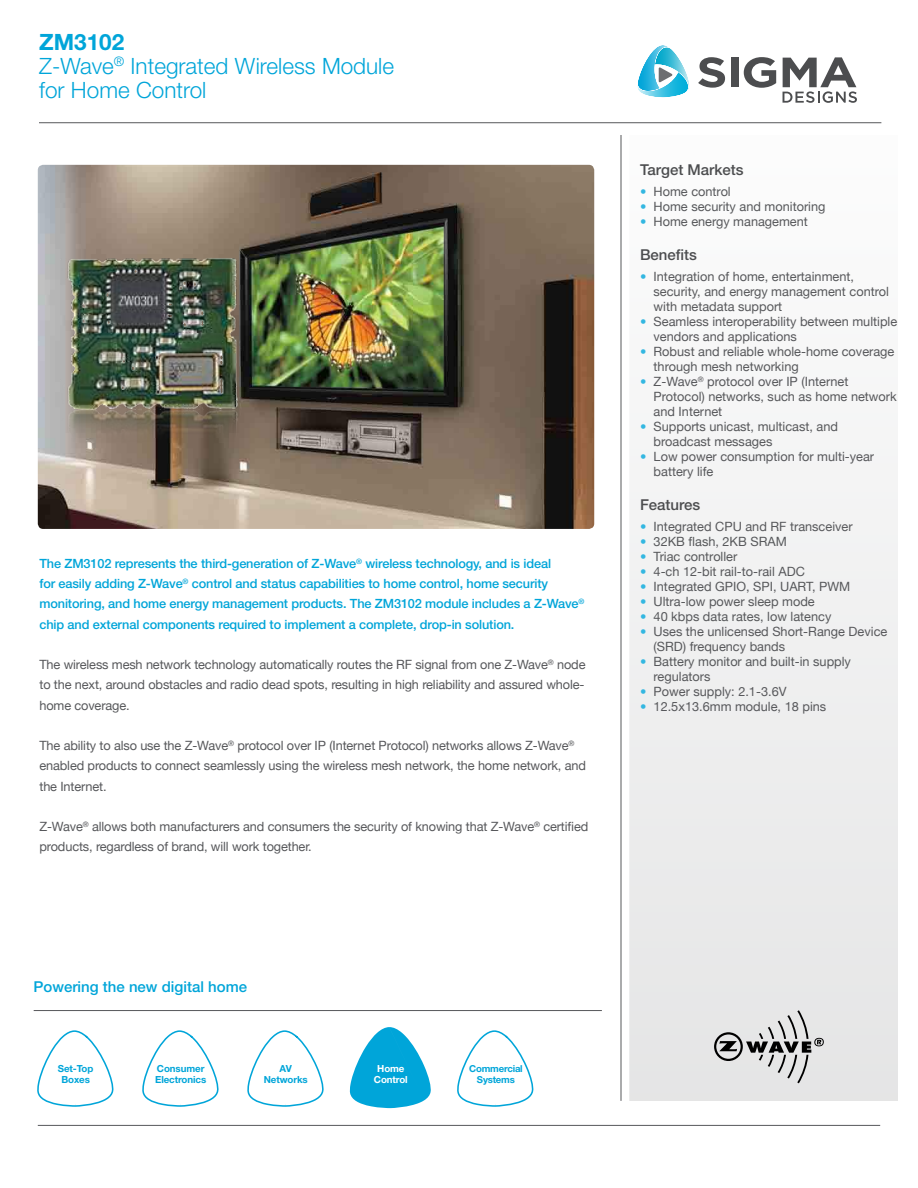
<style>
.page{position:relative;width:918px;height:1188px;background:#fff}
.page>*{position:absolute;margin:0;border:0;box-sizing:border-box;transform-origin:0 0}
.t1{font:300 22.5px/24px "Helvetica Neue LT Pro";color:#00a5d9}
.t2{font:500 15px "Helvetica Neue";color:#4c4d4f}
.t3{font:500 15px "Helvetica Neue";color:#00a5d9}
.t4{font:12.75px/15px "Helvetica Neue";color:#57585b}
.t5{font:500 12.75px/20.2px "Helvetica Neue";letter-spacing:-.01em;color:#00a5d9}
.t6{font:700 9.75px/11.2px "Helvetica Neue";letter-spacing:-.01em;color:#00a5d9;text-align:center}
.t7{font:700 9.75px/11.2px "Helvetica Neue";letter-spacing:-.01em;color:#fff;text-align:center}
.t8{font:700 9.6px/11.2px "Helvetica Neue";letter-spacing:-.02em;color:#00a5d9;text-align:center}
.s1{font-weight:700}
.s2{color:#33b7e1}
</style>
<div class="page">
<img style="left:38px;top:165px;width:556px;height:364px">
<hr style="left:39px;top:122px;width:842px;height:1px;background:#57585b">
<hr style="left:38px;top:1125px;width:842px;height:1px;background:#57585b">
<svg style="left:698px;top:57px;width:27px;height:31px"></svg>
<div style="left:731px;top:58px;width:8px;height:29px;background:#4c4d4f"></div>
<svg style="left:744px;top:57px;width:32px;height:31px"></svg>
<img style="left:641px;top:45px;width:27px;height:27px">
<img style="left:655px;top:47px;width:34px;height:42px">
<img style="left:637px;top:72px;width:51px;height:26px">
<svg style="left:659px;top:67px;width:13px;height:15px"></svg>
<svg style="left:783px;top:57px;width:74px;height:46px"></svg>
<hr style="left:621px;top:135px;width:1px;height:966px;background:#57585b">
<hr style="left:34px;top:1010px;width:568px;height:1px;background:#57585b">
<img style="left:61px;top:252px;width:189px;height:189px">
<svg style="left:714px;top:1010px;width:110px;height:73px"></svg>
<svg style="left:37px;top:1030px;width:76px;height:77px"></svg>
<svg style="left:142px;top:1030px;width:76px;height:77px"></svg>
<svg style="left:350px;top:1027px;width:81px;height:81px"></svg>
<svg style="left:247px;top:1030px;width:76px;height:77px"></svg>
<svg style="left:457px;top:1030px;width:76px;height:77px"></svg>
<h1 class="t1" style="left:39px;top:32px;width:356px"><span class="s1">ZM3102<br></span>Z-Wave<sup>®</sup> Integrated Wireless Module for Home Control</h1>
<p class="t5" style="left:39px;top:554px;width:547px">The ZM3102 represents the third-generation of Z-Wave<sup>®</sup> wireless technology, and is ideal<br>for easily adding Z-Wave<sup>®</sup> control and status capabilities to home control, home security monitoring, and home energy management products. The ZM3102 module includes a Z-Wave<sup>® </sup>chip and external components required to implement a complete, drop-in solution.</p>
<p class="t4" style="left:39px;top:654px;width:548px;line-height:20.2px;text-align:justify">The wireless mesh network technology automatically routes the RF signal from one Z-Wave<sup>®</sup> node to the next, around obstacles and radio dead spots, resulting in high reliability and assured whole&shy;home coverage.</p>
<p class="t4" style="left:39px;top:735px;width:548px;line-height:20.2px">The ability to also use the Z-Wave<sup>®</sup> protocol over IP (Internet Protocol) networks allows Z-Wave<sup>® </sup>enabled products to connect seamlessly using the wireless mesh network, the home network, and the Internet.</p>
<p class="t4" style="left:39px;top:816px;width:550px;line-height:20.2px">Z-Wave<sup>®</sup> allows both manufacturers and consumers the security of knowing that Z-Wave<sup>®</sup> certi昀椀ed products, regardless of brand, will work together.</p>
<p class="t3" style="left:33px;top:981px;width:215px">Powering the new digital home</p>
<p class="t6" style="left:58px;top:1064px;width:37px">Set-Top<br>Boxes</p>
<p class="t6" style="left:155px;top:1064px;width:53px;text-align:left">Consumer<br>Electronics</p>
<p class="t6" style="left:264px;top:1064px;width:46px">AV<br>Networks</p>
<p class="t7" style="left:374px;top:1064px;width:35px">Home<br>Control</p>
<p class="t8" style="left:469px;top:1064px;width:55px">Commercial<br>Systems</p>
<p class="t2" style="left:640px;top:164px;width:105px">Target Markets</p>
<p class="t4" style="left:640px;top:183px;width:92px"><span class="s2">•</span> Home control</p>
<p class="t4" style="left:640px;top:198px;width:187px"><span class="s2">•</span> Home security and monitoring</p>
<p class="t4" style="left:640px;top:213px;width:169px"><span class="s2">•</span> Home energy management</p>
<p class="t2" style="left:640px;top:249px;width:58px">Benefits</p>
<p class="t4" style="left:654px;top:268px;width:237px;text-indent:-14px"><span class="s2">•</span> Integration of home, entertainment, security, and energy management control with metadata support</p>
<p class="t4" style="left:654px;top:313px;width:245px;text-indent:-14px"><span class="s2">•</span> Seamless interoperability between multiple vendors and applications</p>
<p class="t4" style="left:654px;top:343px;width:242px;text-indent:-14px"><span class="s2">•</span> Robust and reliable whole-home coverage through mesh networking</p>
<p class="t4" style="left:654px;top:373px;width:245px;text-indent:-14px"><span class="s2">•</span> Z-Wave<sup>®</sup> protocol over IP (Internet<br>Protocol) networks, such as home network and Internet</p>
<p class="t4" style="left:654px;top:418px;width:186px;text-indent:-14px"><span class="s2">•</span> Supports unicast, multicast, and broadcast messages</p>
<p class="t4" style="left:654px;top:448px;width:222px;text-indent:-14px"><span class="s2">•</span> Low power consumption for multi-year battery life</p>
<p class="t2" style="left:640px;top:499px;width:62px">Features</p>
<p class="t4" style="left:640px;top:518px;width:214px"><span class="s2">•</span> Integrated CPU and RF transceiver</p>
<p class="t4" style="left:640px;top:533px;width:148px"><span class="s2">•</span> 32KB 昀氀ash, 2KB SRAM</p>
<p class="t4" style="left:640px;top:548px;width:99px"><span class="s2">•</span> Triac controller</p>
<p class="t4" style="left:640px;top:563px;width:166px"><span class="s2">•</span> 4-ch 12-bit rail-to-rail ADC</p>
<p class="t4" style="left:640px;top:578px;width:212px"><span class="s2">•</span> Integrated GPIO, SPI, UART, PWM</p>
<p class="t4" style="left:640px;top:593px;width:176px"><span class="s2">•</span> Ultra-low power sleep mode</p>
<p class="t4" style="left:640px;top:608px;width:193px"><span class="s2">•</span> 40 kbps data rates, low latency</p>
<p class="t4" style="left:654px;top:623px;width:235px;text-indent:-14px"><span class="s2">•</span> Uses the unlicensed Short-Range Device (SRD) frequency bands</p>
<p class="t4" style="left:654px;top:653px;width:199px;text-indent:-14px"><span class="s2">•</span> Battery monitor and built-in supply regulators</p>
<p class="t4" style="left:640px;top:683px;width:148px"><span class="s2">•</span> Power supply: 2.1-3.6V</p>
<p class="t4" style="left:640px;top:698px;width:188px"><span class="s2">•</span> 12.5x13.6mm module, 18 pins</p>
</div>
